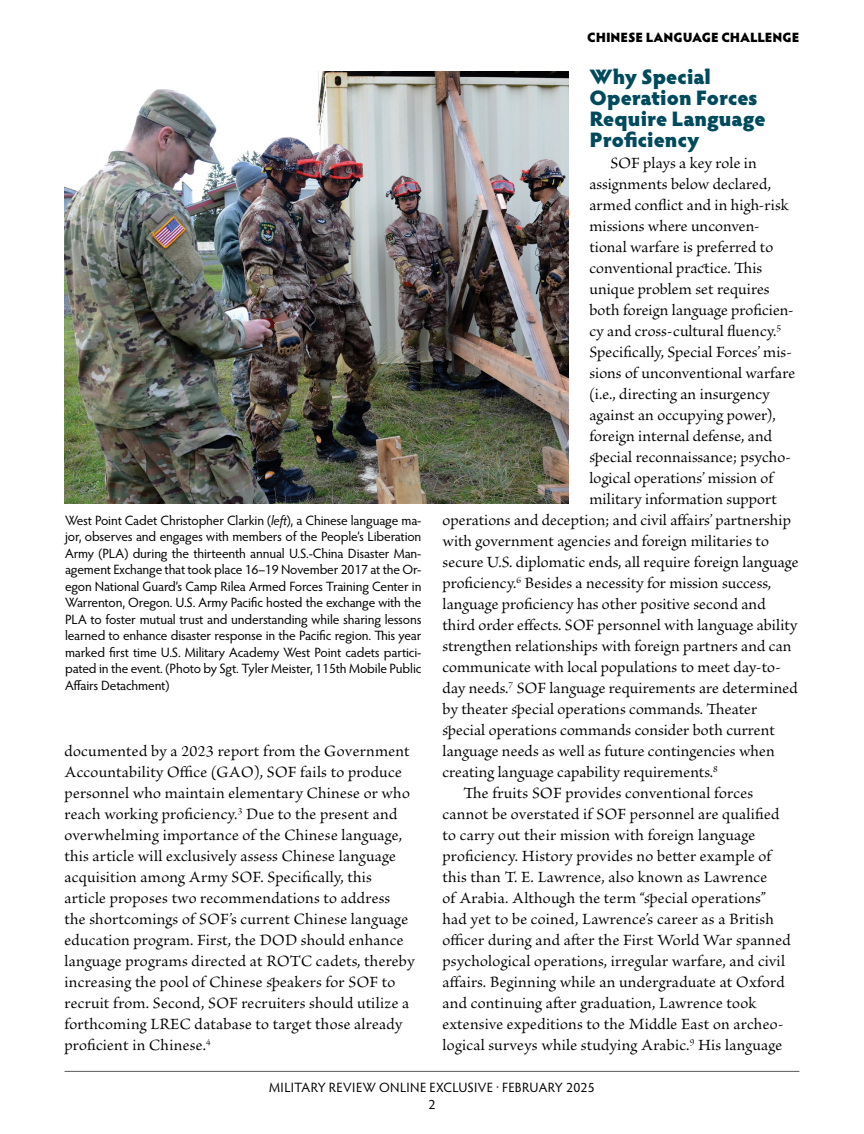
<style>
.page{position:relative;width:864px;height:1134px;background:#fff}
.page>*{position:absolute;margin:0;border:0;box-sizing:border-box;transform-origin:0 0}
.subhead__H3{font:900 21px/21px "Hypatia Sans Pro";color:#004a5d}
.body{font:16.5px/21px "Brioso Pro";letter-spacing:.01em;color:#000}
.body-first{font:16.5px/21px "Brioso Pro";letter-spacing:.015em;color:#000}
.cutline{font:13.5px/16.5px "Hypatia Sans Pro";letter-spacing:-.005em;color:#000;text-align:justify}
.cutline-2{font:13.5px/17.2px "Hypatia Sans Pro";letter-spacing:.02em;color:#000;text-align:center}
.t1{font:900 13.5px "Hypatia Sans Pro";letter-spacing:-.01em;color:#000}
.s1{font-style:italic}
</style>
<div class="page">
<hr style="left:65px;top:1071px;width:734px;height:1px;background:#58595b">
<img style="left:64px;top:71px;width:504px;height:433px">
<p class="cutline" style="left:65px;top:512px;width:358px">West Point Cadet Christopher Clarkin (<span class="s1">left</span>), a Chinese language ma&shy;jor, observes and engages with members of the People’s Liberation Army (PLA) during the thirteenth annual U.S.-China Disaster Man&shy;agement Exchange that took place 16–19 November 2017 at the Or&shy;egon National Guard’s Camp Rilea Armed Forces Training Center in Warrenton, Oregon. U.S. Army Pacific hosted the exchange with the PLA to foster mutual trust and understanding while sharing lessons learned to enhance disaster response in the Pacific region. This year marked first time U.S. Military Academy West Point cadets partici&shy;pated in the event. (Photo by Sgt. Tyler Meister, 115th Mobile Public Affairs Detachment)</p>
<p class="body-first" style="left:64px;top:741px;width:352px">documented by a 2023 report from the Government Accountability Office (GAO), SOF fails to produce personnel who maintain elementary Chinese or who reach working proficiency.<sup>3</sup> Due to the present and overwhelming importance of the Chinese language, this article will exclusively assess Chinese language acquisition among Army SOF. Specifically, this article proposes two recommendations to address the shortcomings of SOF’s current Chinese language education program. First, the DOD should enhance language programs directed at ROTC cadets, thereby increasing the pool of Chinese speakers for SOF to recruit from. Second, SOF recruiters should utilize a forthcoming LREC database to target those already proficient in Chinese.<sup>4</sup></p>
<p class="t1" style="left:587px;top:27px;width:214px">CHINESE LANGUAGE CHALLENGE</p>
<h2 class="subhead__H3" style="left:590px;top:65px;width:178px">Why Special<br>Operation Forces<br>Require Language<br>Proficiency</h2>
<p class="body" style="left:610px;top:153px;width:148px">SOF plays a key role in</p>
<p class="body" style="left:589px;top:174px;width:183px">assignments below declared,</p>
<p class="body" style="left:589px;top:195px;width:201px">armed conflict and in high-risk</p>
<p class="body" style="left:589px;top:216px;width:172px">missions where unconven-</p>
<p class="body" style="left:589px;top:237px;width:185px">tional warfare is preferred to</p>
<p class="body" style="left:589px;top:258px;width:174px">conventional practice. This</p>
<p class="body" style="left:589px;top:279px;width:182px">unique problem set requires</p>
<p class="body" style="left:589px;top:300px;width:206px">both foreign language proficien-</p>
<p class="body" style="left:589px;top:321px;width:193px">cy and cross-cultural fluency.<sup>5</sup></p>
<p class="body" style="left:589px;top:342px;width:204px">Specifically, Special Forces’ mis-</p>
<p class="body" style="left:589px;top:363px;width:207px">sions of unconventional warfare</p>
<p class="body" style="left:589px;top:384px;width:182px">(i.e., directing an insurgency</p>
<p class="body" style="left:589px;top:405px;width:188px">against an occupying power),</p>
<p class="body" style="left:589px;top:426px;width:184px">foreign internal defense, and</p>
<p class="body" style="left:589px;top:447px;width:203px">special reconnaissance; psycho-</p>
<p class="body" style="left:589px;top:468px;width:185px">logical operations’ mission of</p>
<p class="body" style="left:589px;top:489px;width:189px">military information support</p>
<p class="body" style="left:443px;top:510px;width:350px">operations and deception; and civil affairs’ partnership</p>
<p class="body" style="left:443px;top:531px;width:328px">with government agencies and foreign militaries to</p>
<p class="body" style="left:443px;top:552px;width:357px">secure U.S. diplomatic ends, all require foreign language</p>
<p class="body" style="left:443px;top:573px;width:330px">proficiency.<sup>6</sup> Besides a necessity for mission success,</p>
<p class="body" style="left:443px;top:594px;width:325px">language proficiency has other positive second and</p>
<p class="body" style="left:443px;top:615px;width:356px">third order effects. SOF personnel with language ability</p>
<p class="body" style="left:443px;top:636px;width:351px">strengthen relationships with foreign partners and can</p>
<p class="body" style="left:443px;top:657px;width:340px">communicate with local populations to meet day-to-</p>
<p class="body" style="left:443px;top:678px;width:357px">day needs.<sup>7</sup> SOF language requirements are determined</p>
<p class="body" style="left:443px;top:699px;width:316px">by theater special operations commands. Theater</p>
<p class="body" style="left:443px;top:720px;width:334px">special operations commands consider both current</p>
<p class="body" style="left:443px;top:741px;width:334px">language needs as well as future contingencies when</p>
<p class="body" style="left:443px;top:762px;width:277px">creating language capability requirements.<sup>8</sup></p>
<p class="body" style="left:442px;top:783px;width:350px;text-indent:21px">The fruits SOF provides conventional forces cannot be overstated if SOF personnel are qualified to carry out their mission with foreign language proficiency. History provides no better example of this than T. E. Lawrence, also known as Lawrence<br>of Arabia. Although the term “special operations” had yet to be coined, Lawrence’s career as a British officer during and after the First World War spanned psychological operations, irregular warfare, and civil affairs. Beginning while an undergraduate at Oxford and continuing after graduation, Lawrence took extensive expeditions to the Middle East on archeo&shy;logical surveys while studying Arabic.<sup>9</sup> His language</p>
<p class="cutline-2" style="left:269px;top:1078px;width:327px">MILITARY REVIEW ONLINE EXCLUSIVE · FEBRUARY 2025<br>2</p>
</div>
